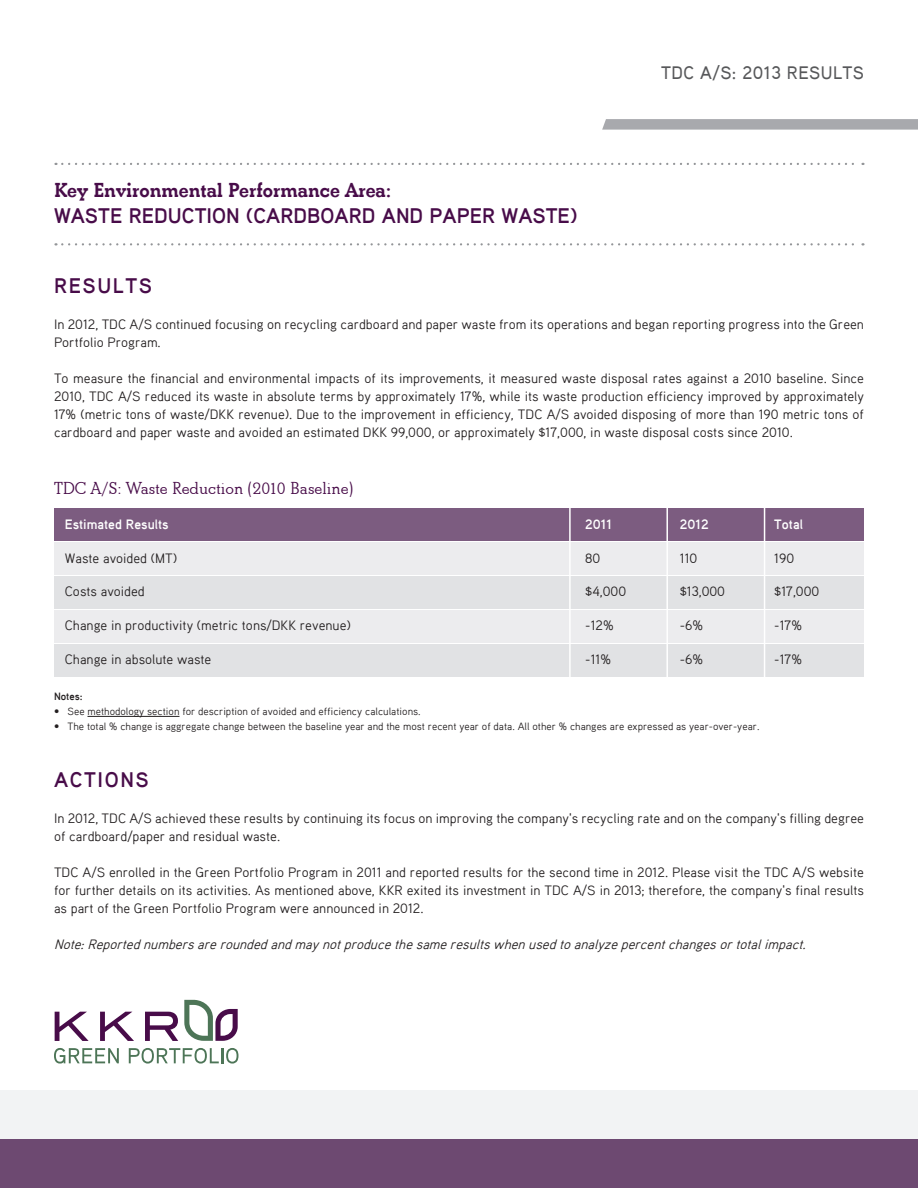
<style>
.page{position:relative;width:918px;height:1188px;background:#fff}
.page>*{position:absolute;margin:0;border:0;box-sizing:border-box;transform-origin:0 0}
.t1{font:700 21px "Aaux Pro";color:#480c49}
.t2{font:700 21px "Beton";color:#480c49}
.t3{font:700 21px "Aaux Pro";letter-spacing:.075em;color:#480c49}
.t4{font:600 18px "Beton EF";color:#480c49}
.t5{font:500 18px "Aaux Pro";letter-spacing:.025em;color:#57585a}
.t6{font:13.5px/18px "Aaux Pro";color:#231f20}
.t7{font:italic 13.5px "Aaux Pro";color:#231f20}
.t8{font:700 13.5px "Aaux Pro";color:#fff}
.t9{font:10.5px "Aaux Pro";color:#231f20}
.t10{font:700 10.5px "Aaux Pro";color:#231f20}
.s1{font-family:"Trade Gothic Cond Eighteen"}
</style>
<div class="page">
<svg style="left:602px;top:119px;width:316px;height:11px;background:#acadb1"></svg>
<div style="left:0;top:1139px;width:918px;height:49px;background:#6d4971"></div>
<div style="left:0;top:1090px;width:918px;height:48px;background:#f2f3f4"></div>
<svg style="left:55px;top:1012px;width:34px;height:29px"></svg>
<svg style="left:100px;top:1012px;width:34px;height:29px"></svg>
<svg style="left:145px;top:1012px;width:33px;height:29px"></svg>
<svg style="left:54px;top:1048px;width:65px;height:16px"></svg>
<svg style="left:129px;top:1048px;width:109px;height:16px"></svg>
<svg style="left:184px;top:1000px;width:54px;height:41px"></svg>
<svg style="left:56px;top:163px;width:807px;height:2px"></svg>
<svg style="left:56px;top:243px;width:807px;height:2px"></svg>
<hr style="left:87px;top:716px;width:93px;height:1px;background:#231f20">
<div style="left:54px;top:509px;width:810px;height:32px;background:#7c5c80"></div>
<div style="left:54px;top:543px;width:810px;height:32px;background:#ececee"></div>
<div style="left:54px;top:576px;width:810px;height:33px;background:#e1e2e4"></div>
<div style="left:54px;top:610px;width:810px;height:33px;background:#ececee"></div>
<div style="left:54px;top:644px;width:810px;height:33px;background:#e1e2e4"></div>
<hr style="left:666px;top:507px;width:2px;height:210px;background:#fff">
<hr style="left:569px;top:507px;width:2px;height:210px;background:#fff">
<hr style="left:764px;top:507px;width:1px;height:210px;background:#fff">
<p class="t2" style="left:54px;top:178px;width:338px">Key Environmental Performance Area:</p>
<p class="t1" style="left:54px;top:202px;width:525px">WASTE REDUCTION (CARDBOARD AND PAPER WASTE)</p>
<p class="t5" style="left:661px;top:61px;width:205px">TDC A/S: 2013 RESULTS</p>
<p class="t3" style="left:54px;top:273px;width:99px">RESULTS</p>
<p class="t6" style="left:54px;top:315px;width:812px">In 2012, TDC A/S continued focusing on recycling cardboard and paper waste from its operations and began reporting progress into the Green<br>Portfolio Program.</p>
<p class="t6" style="left:54px;top:369px;width:812px;text-align:justify">To measure the financial and environmental impacts of its improvements, it measured waste disposal rates against a 2010 baseline. Since 2010, TDC A/S reduced its waste in absolute terms by approximately 17%, while its waste production efficiency improved by approximately 17% (metric tons of waste/DKK revenue). Due to the improvement in efficiency, TDC A/S avoided disposing of more than 190 metric tons of cardboard and paper waste and avoided an estimated DKK 99,000, or approximately $17,000, in waste disposal costs since 2010.</p>
<p class="t4" style="left:54px;top:478px;width:301px">TDC A/S: Waste Reduction (2010 Baseline)</p>
<p class="t8" style="left:65px;top:515px;width:105px">Estimated Results</p>
<p class="t6" style="left:65px;top:548px;width:114px">Waste avoided (MT)</p>
<p class="t6" style="left:65px;top:582px;width:82px">Costs avoided</p>
<p class="t6" style="left:65px;top:616px;width:288px">Change in productivity (metric tons/DKK revenue)</p>
<p class="t6" style="left:65px;top:650px;width:148px">Change in absolute waste</p>
<p class="t8" style="left:585px;top:515px;width:28px">2011</p>
<p class="t8" style="left:680px;top:515px;width:30px">2012</p>
<p class="t8" style="left:774px;top:515px;width:30px">Total</p>
<p class="t6" style="left:585px;top:548px;width:17px">80</p>
<p class="t6" style="left:680px;top:548px;width:19px">110</p>
<p class="t6" style="left:774px;top:548px;width:21px">190</p>
<p class="t6" style="left:585px;top:582px;width:42px">$4,000</p>
<p class="t6" style="left:680px;top:582px;width:47px">$13,000</p>
<p class="t6" style="left:774px;top:582px;width:47px">$17,000</p>
<p class="t6" style="left:585px;top:616px;width:30px">-12%</p>
<p class="t6" style="left:680px;top:616px;width:25px">-6%</p>
<p class="t6" style="left:774px;top:616px;width:29px">-17%</p>
<p class="t6" style="left:585px;top:650px;width:27px">-11%</p>
<p class="t6" style="left:680px;top:650px;width:25px">-6%</p>
<p class="t6" style="left:774px;top:650px;width:29px">-17%</p>
<p class="t10" style="left:54px;top:690px;width:30px">Notes:</p>
<p class="t9" style="left:54px;top:705px;width:368px"><span class="s1">•</span> See methodology section for description of avoided and efficiency calculations.</p>
<p class="t9" style="left:54px;top:720px;width:707px"><span class="s1">•</span> The total % change is aggregate change between the baseline year and the most recent year of data. All other % changes are expressed as year-over-year.</p>
<p class="t3" style="left:54px;top:766px;width:96px">ACTIONS</p>
<p class="t6" style="left:54px;top:809px;width:812px">In 2012, TDC A/S achieved these results by continuing its focus on improving the company’s recycling rate and on the company’s filling degree of cardboard/paper and residual waste.</p>
<p class="t6" style="left:54px;top:863px;width:812px;text-align:justify">TDC A/S enrolled in the Green Portfolio Program in 2011 and reported results for the second time in 2012. Please visit the TDC A/S website for further details on its activities. As mentioned above, KKR exited its investment in TDC A/S in 2013; therefore, the company’s final results as part of the Green Portfolio Program were announced in 2012.</p>
<p class="t7" style="left:54px;top:935px;width:757px">Note:Reportednumbersareroundedandmaynotproducethesameresultswhenusedtoanalyzepercentchangesortotalimpact.</p>
</div>
